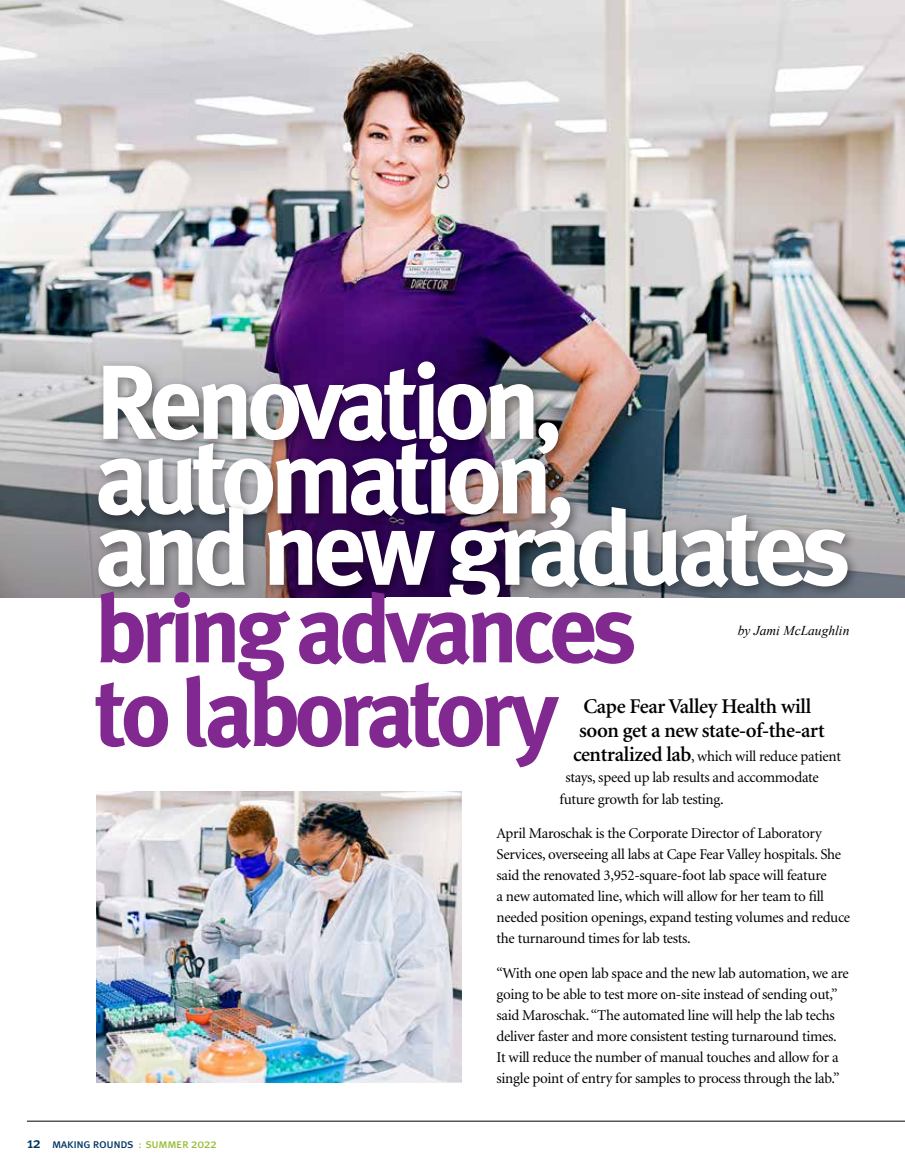
<style>
.page{position:relative;width:905px;height:1175px;background:#fff}
.page>*{position:absolute;margin:0;border:0;box-sizing:border-box;transform-origin:0 0}
.t1{font:700 105.15px/74.6px "Meta Plus";letter-spacing:-.06em;color:#fff}
.t2{font:700 95.4px/83.6px "Meta Plus";letter-spacing:-.06em;color:#812990}
.t3{font:600 21px/24px "Minion";letter-spacing:-.02em;color:#000}
.t4{font:15px/21px "Minion";letter-spacing:-.02em;color:#000}
.t5{font:italic 13.5px "Times New Roman";color:#000}
.t6{font:12.75px "Meta Plus Book Caps";letter-spacing:-.03em;color:#003663}
.s1{font-weight:600;font-size:21px}
.s2{font-family:"Meta Plus";font-weight:500;font-size:15px}
.s3{font-size:10.5px;color:#96bc33}
.s4{color:#96bc33}
.s5{font-family:"Meta Plus";color:#96bc33}
</style>
<div class="page">
<img style="left:0;top:0;width:904px;height:326px">
<img style="left:0;top:326px;width:904px;height:271px">
<div style="left:98px;top:356px;width:472px;height:110px;background:#000;opacity:.4"></div>
<div style="left:93px;top:431px;width:489px;height:109px;background:#000;opacity:.4"></div>
<div style="left:93px;top:502px;width:766px;height:116px;background:#000;opacity:.4"></div>
<hr style="left:27px;top:1120px;width:877px;height:1px;background:#000">
<div style="left:386px;top:597px;width:143px;height:94px;background:#fff"></div>
<img style="left:97px;top:791px;width:365px;height:291px">
<h1 class="t1" style="left:94px;top:365px;width:481px">Renovation, automation,</h1>
<h1 class="t1" style="left:94px;top:510px;width:758px">and new graduates</h1>
<p class="t5" style="left:737px;top:621px;width:113px">by Jami McLaughlin</p>
<h2 class="t2" style="left:94px;top:587px;width:544px">bring advances to laboratory</h2>
<h3 class="t3" style="left:579px;top:695px;width:247px">Cape Fear Valley Health will soon get a new state-of-the-art</h3>
<p class="t4" style="left:573px;top:746px;width:269px"><span class="s1">centralized lab</span>, which will reduce patient</p>
<p class="t4" style="left:565px;top:767px;width:255px">stays, speed up lab results and accommodate</p>
<p class="t4" style="left:559px;top:788px;width:166px">future growth for lab testing.</p>
<p class="t4" style="left:496px;top:823px;width:355px">April Maroschak is the Corporate Director of Laboratory Services, overseeing all labs at Cape Fear Valley hospitals. She said the renovated 3,952-square-foot lab space will feature<br>a new automated line, which will allow for her team to fill needed position openings, expand testing volumes and reduce the turnaround times for lab tests.</p>
<p class="t4" style="left:496px;top:962px;width:353px">“With one open lab space and the new lab automation, we are going to be able to test more on-site instead of sending out,” said Maroschak. “The automated line will help the lab techs deliver faster and more consistent testing turnaround times.<br>It will reduce the number of manual touches and allow for a single point of entry for samples to process through the lab.”</p>
<p class="t6" style="left:27px;top:1136px;width:192px"><span class="s2">12</span> making rounds <span class="s3">:</span> <span class="s4">summer</span> <span class="s5">2022</span></p>
</div>
